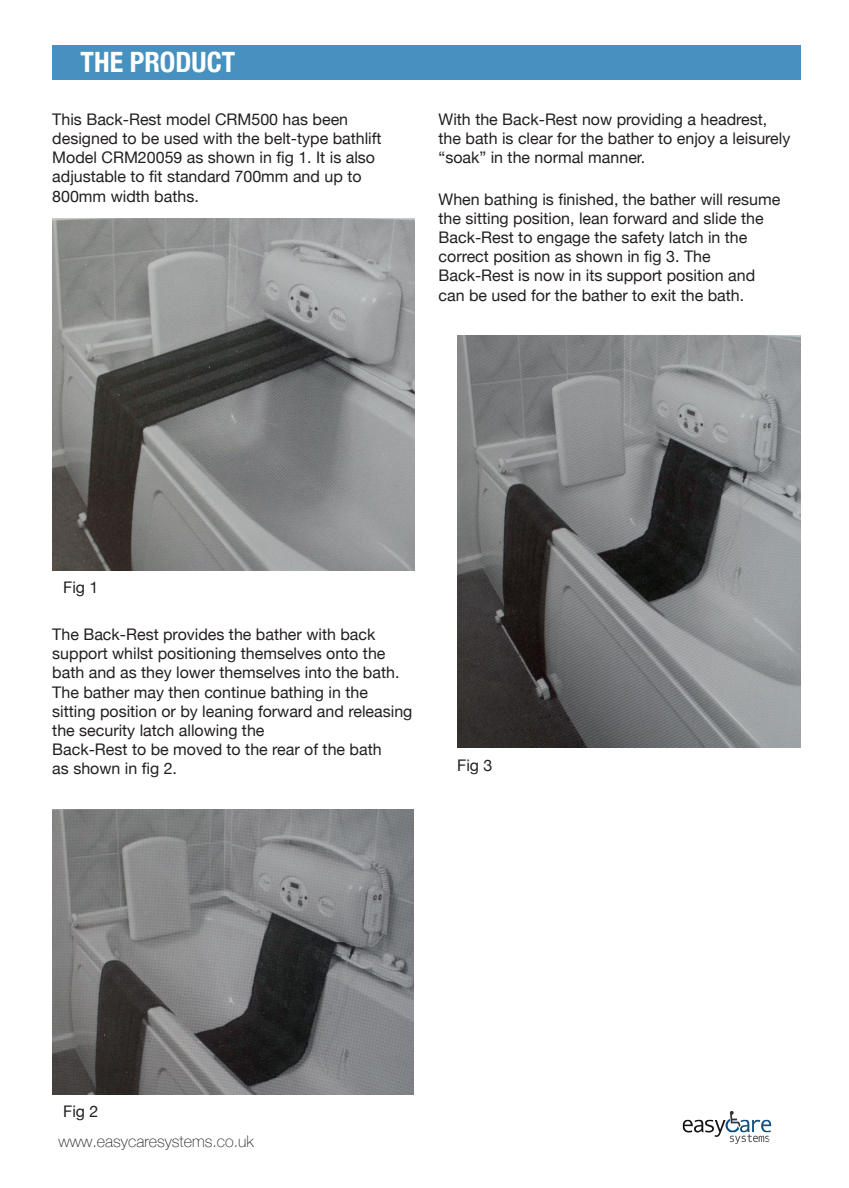
<style>
.page{position:relative;width:849px;height:1188px;background:#fff}
.page>*{position:absolute;margin:0;border:0;box-sizing:border-box;transform-origin:0 0}
.t1{font:700 condensed 28px "Helvetica Neue";color:#fff}
.t2{font:16px/19.2px "Helvetica Neue";color:#231f20}
.t3{font:100 16px "Helvetica Neue";color:#221e1f}
</style>
<div class="page">
<div style="left:52px;top:45px;width:749px;height:34px;background:#4691bf"></div>
<img style="left:52px;top:218px;width:362px;height:353px">
<img style="left:52px;top:809px;width:361px;height:285px">
<img style="left:457px;top:335px;width:344px;height:413px">
<img style="left:682px;top:1111px;width:90px;height:34px">
<h1 class="t1" style="left:81px;top:39px;width:156px">THE PRODUCT</h1>
<p class="t2" style="left:52px;top:110px;width:331px">This Back-Rest model CRM500 has been designed to be used with the belt-type bathlift Model CRM20059 as shown in fig 1. It is also adjustable to fit standard 700mm and up to 800mm width baths.</p>
<p class="t2" style="left:438px;top:110px;width:353px">With the Back-Rest now providing a headrest, the bath is clear for the bather to enjoy a leisurely “soak” in the normal manner.</p>
<p class="t2" style="left:438px;top:190px;width:343px">When bathing is finished, the bather will resume the sitting position, lean forward and slide the Back-Rest to engage the safety latch in the correct position as shown in fig 3. The Back-Rest is now in its support position and can be used for the bather to exit the bath.</p>
<p class="t2" style="left:63px;top:579px;width:37px">Fig 1</p>
<p class="t2" style="left:52px;top:626px;width:362px">The Back-Rest provides the bather with back support whilst positioning themselves onto the bath and as they lower themselves into the bath.<br>The bather may then continue bathing in the sitting position or by leaning forward and releasing the security latch allowing the<br>Back-Rest to be moved to the rear of the bath<br>as shown in fig 2.</p>
<p class="t2" style="left:457px;top:756px;width:37px">Fig 3</p>
<p class="t2" style="left:63px;top:1102px;width:37px">Fig 2</p>
<p class="t3" style="left:59px;top:1129px;width:197px">www.easycaresystems.co.uk</p>
</div>
